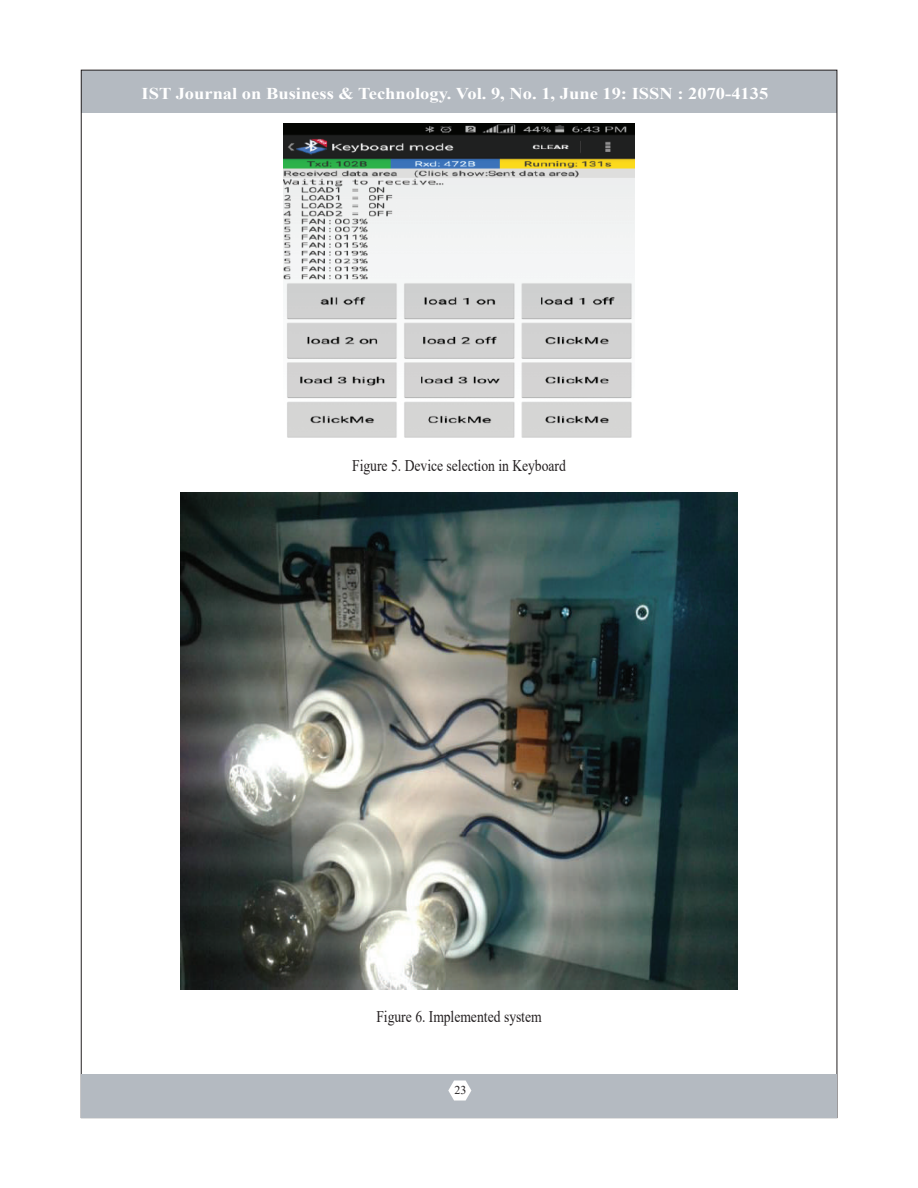
<style>
.page{position:relative;width:918px;height:1188px;background:#fff}
.page>*{position:absolute;margin:0;border:0;box-sizing:border-box;transform-origin:0 0}
.t1{font:700 16.5px "Times New Roman";color:#fff;scale:1.12 1}
.t2{font:16.2px "Times New Roman";color:#231f20;scale:.84 1}
.t3{font:12px "Times New Roman";color:#231f20}
</style>
<div class="page">
<img style="left:284px;top:124px;width:350px;height:314px">
<img style="left:181px;top:492px;width:556px;height:498px">
<div style="left:81px;top:70px;width:756px;height:43px;background:#b4bac1"></div>
<div style="left:81px;top:1074px;width:756px;height:43px;background:#b4bac1"></div>
<svg style="left:448px;top:1081px;width:23px;height:20px"></svg>
<p class="t1" style="left:142px;top:81px;width:561px">IST Journal on Business &amp; Technology. Vol. 9, No. 1, June 19: ISSN : 2070-4135</p>
<p class="t2" style="left:352px;top:454px;width:256px">Figure 5. Device selection in Keyboard</p>
<p class="t2" style="left:376px;top:1005px;width:198px">Figure 6. Implemented system</p>
<p class="t3" style="left:454px;top:1082px;width:14px">23</p>
</div>
